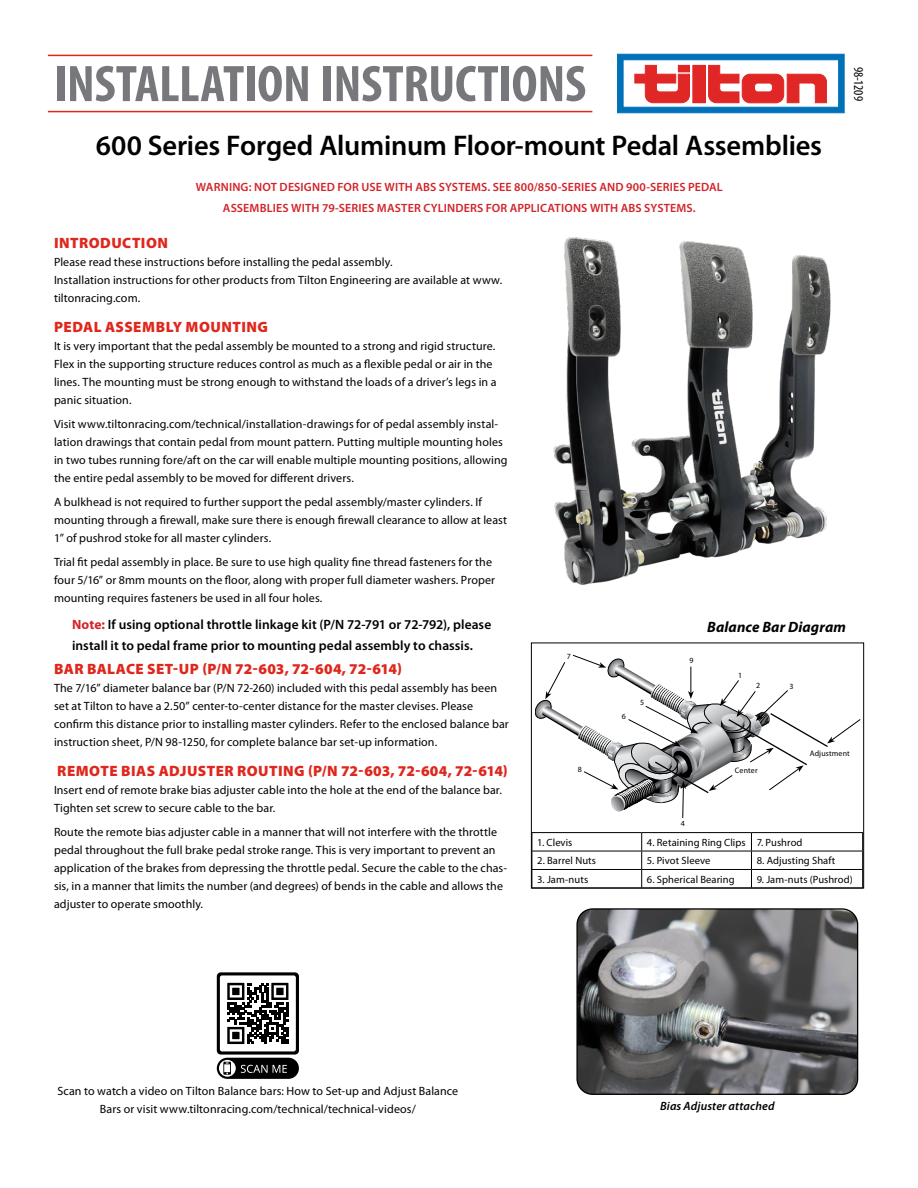
<style>
.page{position:relative;width:918px;height:1188px;background:#fff}
.page>*{position:absolute;margin:0;border:0;box-sizing:border-box;transform-origin:0 0}
.t1{font:700 condensed 51.9px "Myriad Pro";letter-spacing:-.005em;color:#77787b;scale:1.04 1}
.t2{font:600 28.5px "Myriad Pro";letter-spacing:-.01em;color:#000}
.t3{font:900 15px "Myriad Pro";letter-spacing:.025em;color:#df271c}
.t4{font:italic 700 15px "Myriad Pro";letter-spacing:.01em;color:#000}
.t5{font:600 13.5px/21px "Myriad Pro";letter-spacing:.005em;color:#000}
.t6{font:condensed 13.5px "Myriad Pro";color:#000}
.t7{font:12px/18px "Myriad Pro";letter-spacing:.005em;color:#000}
.t8{font:600 12px/21px "Myriad Pro";letter-spacing:.01em;color:#d2232a;text-align:center}
.t9{font:italic 600 12px "Myriad Pro";letter-spacing:.01em;color:#000}
.t10{font:10.5px "Myriad Pro";letter-spacing:.005em;color:#000}
.t11{font:7.95px "Myriad Pro";letter-spacing:.015em;color:#000}
.s1{font-weight:700;color:#d2232a}
</style>
<div class="page">
<svg style="left:617px;top:54px;width:228px;height:59px"></svg>
<hr style="left:48px;top:55px;width:544px;height:1px;background:#df271c">
<hr style="left:48px;top:111px;width:544px;height:1px;background:#df271c">
<img style="left:578px;top:910px;width:280px;height:184px">
<div style="left:576px;top:908px;width:282px;height:187px;border:1px solid #000;border-radius:16px"></div>
<div style="left:531px;top:643px;width:333px;height:245px;border:1px solid #000"></div>
<svg style="left:535px;top:655px;width:326px;height:163px"></svg>
<hr style="left:532px;top:832px;width:110px;height:1px;background:#000">
<hr style="left:642px;top:832px;width:109px;height:1px;background:#000">
<hr style="left:751px;top:832px;width:112px;height:1px;background:#000">
<hr style="left:532px;top:851px;width:110px;height:1px;background:#000">
<hr style="left:642px;top:851px;width:109px;height:1px;background:#000">
<hr style="left:751px;top:851px;width:112px;height:1px;background:#000">
<hr style="left:532px;top:869px;width:110px;height:1px;background:#000">
<svg style="left:532px;top:833px;width:1px;height:55px"></svg>
<hr style="left:642px;top:869px;width:109px;height:1px;background:#000">
<svg style="left:641px;top:833px;width:1px;height:55px"></svg>
<hr style="left:751px;top:869px;width:112px;height:1px;background:#000">
<svg style="left:751px;top:833px;width:1px;height:55px"></svg>
<svg style="left:862px;top:833px;width:1px;height:55px"></svg>
<hr style="left:532px;top:888px;width:110px;height:1px;background:#000">
<hr style="left:642px;top:888px;width:109px;height:1px;background:#000">
<hr style="left:751px;top:888px;width:112px;height:1px;background:#000">
<svg style="left:217px;top:972px;width:82px;height:107px"></svg>
<img style="left:554px;top:238px;width:277px;height:346px">
<h1 class="t1" style="left:54px;top:51px;width:513px">INSTALLATION INSTRUCTIONS</h1>
<p class="t6" style="left:867px;top:67px;width:36px;rotate:90deg">98-1209</p>
<h2 class="t2" style="left:96px;top:127px;width:728px">600 Series Forged Aluminum Floor-mount Pedal Assemblies</h2>
<p class="t8" style="left:196px;top:176px;width:529px">WARNING: NOT DESIGNED FOR USE WITH ABS SYSTEMS. SEE 800/850-SERIES AND 900-SERIES PEDAL<br>ASSEMBLIES WITH 79-SERIES MASTER CYLINDERS FOR APPLICATIONS WITH ABS SYSTEMS.</p>
<p class="t3" style="left:54px;top:233px;width:115px">INTRODUCTION</p>
<p class="t7" style="left:54px;top:253px;width:450px">Please read these instructions before installing the pedal assembly.<br>Installation instructions for other products from Tilton Engineering are available at www. tiltonracing.com.</p>
<p class="t3" style="left:54px;top:317px;width:215px">PEDAL ASSEMBLY MOUNTING</p>
<p class="t7" style="left:54px;top:337px;width:444px">It is very important that the pedal assembly be mounted to a strong and rigid structure.<br>Flex in the supporting structure reduces control as much as a flexible pedal or air in the lines. The mounting must be strong enough to withstand the loads of a driver’s legs in a panic situation.</p>
<p class="t7" style="left:54px;top:415px;width:455px">Visit www.tiltonracing.com/technical/installation-drawings for of pedal assembly instal&shy;lation drawings that contain pedal from mount pattern. Putting multiple mounting holes in two tubes running fore/aft on the car will enable multiple mounting positions, allowing the entire pedal assembly to be moved for different drivers.</p>
<p class="t7" style="left:54px;top:493px;width:455px">A bulkhead is not required to further support the pedal assembly/master cylinders. If mounting through a firewall, make sure there is enough firewall clearance to allow at least<br>1” of pushrod stoke for all master cylinders.</p>
<p class="t7" style="left:54px;top:553px;width:443px">Trial fit pedal assembly in place. Be sure to use high quality fine thread fasteners for the four 5/16” or 8mm mounts on the floor, along with proper full diameter washers. Proper mounting requires fasteners be used in all four holes.</p>
<p class="t5" style="left:72px;top:613px;width:421px"><span class="s1">Note:</span> If using optional throttle linkage kit (P/N 72-791 or 72-792), please install it to pedal frame prior to mounting pedal assembly to chassis.</p>
<p class="t3" style="left:54px;top:659px;width:349px">BAR BALACE SET-UP (P/N 72-603, 72-604, 72-614)</p>
<p class="t7" style="left:54px;top:679px;width:456px">The 7/16” diameter balance bar (P/N 72-260) included with this pedal assembly has been set at Tilton to have a 2.50” center-to-center distance for the master clevises. Please confirm this distance prior to installing master cylinders. Refer to the enclosed balance bar instruction sheet, P/N 98-1250, for complete balance bar set-up information.</p>
<p class="t3" style="left:57px;top:761px;width:452px">REMOTE BIAS ADJUSTER ROUTING (P/N 72-603, 72-604, 72-614)</p>
<p class="t7" style="left:54px;top:781px;width:449px">Insert end of remote brake bias adjuster cable into the hole at the end of the balance bar.<br>Tighten set screw to secure cable to the bar.</p>
<p class="t7" style="left:54px;top:823px;width:455px">Route the remote bias adjuster cable in a manner that will not interfere with the throttle pedal throughout the full brake pedal stroke range. This is very important to prevent an application of the brakes from depressing the throttle pedal. Secure the cable to the chas&shy;sis, in a manner that limits the number (and degrees) of bends in the cable and allows the adjuster to operate smoothly.</p>
<p class="t11" style="left:567px;top:651px;width:6px">7</p>
<p class="t11" style="left:578px;top:764px;width:6px">8</p>
<p class="t11" style="left:622px;top:712px;width:6px">6</p>
<p class="t11" style="left:640px;top:698px;width:6px">5</p>
<p class="t11" style="left:690px;top:656px;width:6px">9</p>
<p class="t4" style="left:707px;top:617px;width:140px">Balance Bar Diagram</p>
<p class="t11" style="left:738px;top:670px;width:6px">1</p>
<p class="t11" style="left:756px;top:680px;width:6px">2</p>
<p class="t11" style="left:790px;top:681px;width:6px">3</p>
<p class="t11" style="left:681px;top:818px;width:6px">4</p>
<p class="t11" style="left:735px;top:765px;width:24px">Center</p>
<p class="t11" style="left:810px;top:749px;width:41px">Adjustment</p>
<p class="t10" style="left:537px;top:836px;width:37px">1. Clevis</p>
<p class="t10" style="left:647px;top:836px;width:157px">4. Retaining Ring Clips 7. Pushrod</p>
<p class="t10" style="left:537px;top:854px;width:60px">2. Barrel Nuts</p>
<p class="t10" style="left:647px;top:854px;width:65px">5. Pivot Sleeve</p>
<p class="t10" style="left:757px;top:854px;width:80px">8. Adjusting Shaft</p>
<p class="t10" style="left:537px;top:873px;width:53px">3. Jam-nuts</p>
<p class="t10" style="left:647px;top:873px;width:89px">6. Spherical Bearing</p>
<p class="t10" style="left:757px;top:873px;width:98px">9. Jam-nuts (Pushrod)</p>
<p class="t7" style="left:57px;top:1081px;width:402px;text-align:center">Scan to watch a video on Tilton Balance bars: How to Set-up and Adjust Balance<br>Bars or visit www.tiltonracing.com/technical/technical-videos/</p>
<p class="t9" style="left:660px;top:1098px;width:116px">Bias Adjuster attached</p>
</div>
